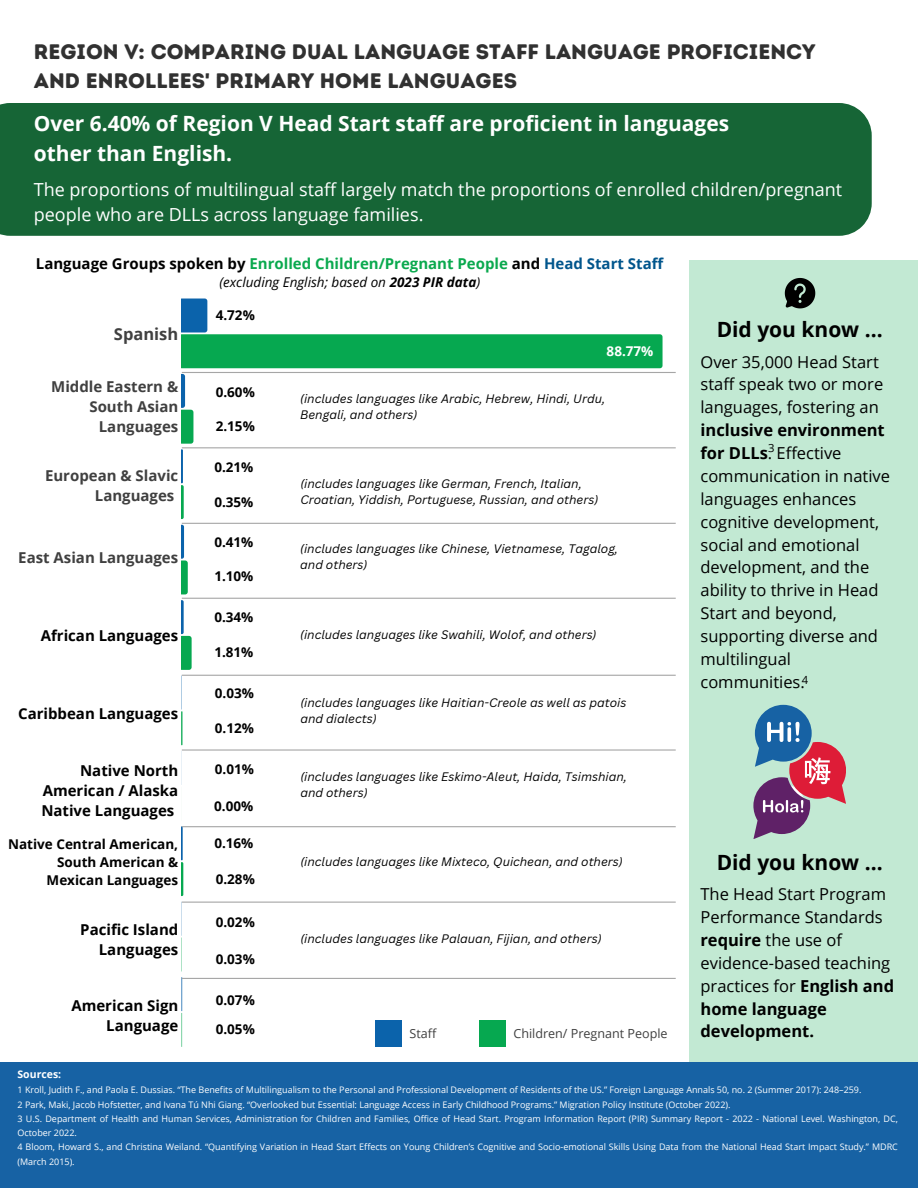
<style>
.page{position:relative;width:918px;height:1188px;background:#fff}
.page>*{position:absolute;margin:0;border:0;box-sizing:border-box;transform-origin:0 0}
.t1{font:21px/29.2px "Intro Rust Base";color:#313131}
.t2{font:700 21px/29.4px "Open Sans";color:#fff}
.t3{font:700 21px "Open Sans";color:#000}
.t4{font:18px/25px "Open Sans";color:#fff}
.t5{font:16.5px/22.8px "Open Sans";color:#000}
.t6{font:700 16.5px "Open Sans";color:#404040}
.t7{font:700 15px/20.2px "Open Sans";color:#000;text-align:right}
.t8{font:700 15px/20.2px "Open Sans";color:#404040;text-align:right}
.t9{font:700 15px "Open Sans";color:#0aa94e}
.t10{font:700 13.5px/18px "Open Sans";color:#000;text-align:right}
.t11{font:italic 13.5px "Open Sans";color:#000}
.t12{font:700 13.5px "Open Sans";color:#fff}
.t13{font:12.6px "Open Sans";color:#404040}
.t14{font:italic 12px/16px "Canva Sans";color:#000}
.t15{font:11.25px "Open Sans";color:#000}
.t16{font:700 10.5px "Open Sans";color:#fff}
.t17{font:9px/14.2px "Open Sans";color:#fff}
.s1{color:#000}
.s2{color:#00558c}
.s3{font-weight:700}
</style>
<div class="page">
<svg style="left:182px;top:299px;width:481px;height:69px"></svg>
<svg style="left:182px;top:374px;width:11px;height:145px"></svg>
<svg style="left:182px;top:525px;width:6px;height:69px"></svg>
<svg style="left:182px;top:600px;width:10px;height:70px"></svg>
<svg style="left:182px;top:711px;width:1px;height:34px"></svg>
<svg style="left:182px;top:827px;width:1px;height:69px"></svg>
<svg style="left:182px;top:977px;width:1px;height:70px"></svg>
<div style="left:376px;top:1021px;width:26px;height:26px;background:#0b63ab"></div>
<div style="left:480px;top:1021px;width:26px;height:26px;background:#06a850"></div>
<hr style="left:182px;top:372px;width:494px;height:1px;background:#a6a6a6">
<hr style="left:182px;top:447px;width:494px;height:1px;background:#a6a6a6">
<hr style="left:182px;top:523px;width:494px;height:1px;background:#a6a6a6">
<hr style="left:182px;top:598px;width:494px;height:1px;background:#a6a6a6">
<hr style="left:182px;top:675px;width:494px;height:1px;background:#a6a6a6">
<hr style="left:182px;top:749px;width:494px;height:2px;background:#a6a6a6">
<hr style="left:182px;top:826px;width:494px;height:1px;background:#a6a6a6">
<hr style="left:182px;top:902px;width:494px;height:1px;background:#a6a6a6">
<hr style="left:182px;top:978px;width:494px;height:1px;background:#a6a6a6">
<div style="left:689px;top:260px;width:229px;height:928px;background:#c2e9d3"></div>
<svg style="left:753px;top:705px;width:93px;height:134px"></svg>
<svg style="left:785px;top:278px;width:30px;height:30px"></svg>
<div style="left:0;top:1062px;width:918px;height:126px;background:#1762a4"></div>
<div style="left:0;top:103px;width:872px;height:133px;background:#166536"></div>
<h2 class="t1" style="left:34px;top:37px;width:783px">REGION V: COMPARING DUAL LANGUAGE STAFF LANGUAGE PROFICIENCY<br>AND ENROLLEES' PRIMARY HOME LANGUAGES</h2>
<p class="t2" style="left:34px;top:108px;width:697px">Over 6.40% of Region V Head Start staff are proficient in languages other than English.</p>
<p class="t4" style="left:34px;top:177px;width:810px">The proportions of multilingual staff largely match the proportions of enrolled children/pregnant people who are DLLs across language families.</p>
<h2 class="t9" style="left:36px;top:253px;width:629px"><span class="s1">Language Groups spoken by</span> Enrolled Children/Pregnant People <span class="s1">and</span> <span class="s2">Head Start Staff</span></h2>
<h2 class="t11" style="left:219px;top:272px;width:262px">(excluding English; based on <span class="s3">2023 PIR data</span>)</h2>
<h3 class="t6" style="left:114px;top:323px;width:66px">Spanish</h3>
<h3 class="t8" style="left:51px;top:376px;width:129px">Middle Eastern &amp;<br>South Asian<br>Languages</h3>
<h3 class="t8" style="left:45px;top:465px;width:135px">European &amp; Slavic<br>Languages</h3>
<h3 class="t8" style="left:18px;top:547px;width:161px">East Asian Languages</h3>
<h3 class="t7" style="left:41px;top:625px;width:139px">African Languages</h3>
<h3 class="t7" style="left:18px;top:703px;width:162px">Caribbean Languages</h3>
<h3 class="t7" style="left:41px;top:760px;width:139px;text-align:justify;text-indent:39px">Native North American / Alaska Native Languages</h3>
<h3 class="t10" style="left:8px;top:834px;width:172px">Native Central American,<br>South American &amp;<br>Mexican Languages</h3>
<h3 class="t7" style="left:80px;top:919px;width:100px">Pacific Island<br>Languages</h3>
<h3 class="t7" style="left:71px;top:995px;width:108px">American Sign<br>Language</h3>
<p class="t10" style="left:216px;top:305px;width:41px">4.72%</p>
<p class="t10" style="left:216px;top:382px;width:41px">0.60%</p>
<p class="t10" style="left:216px;top:416px;width:41px">2.15%</p>
<p class="t10" style="left:214px;top:458px;width:41px">0.21%</p>
<p class="t10" style="left:214px;top:493px;width:41px">0.35%</p>
<p class="t10" style="left:214px;top:533px;width:41px">0.41%</p>
<p class="t10" style="left:214px;top:567px;width:41px">1.10%</p>
<p class="t10" style="left:214px;top:608px;width:41px">0.34%</p>
<p class="t10" style="left:214px;top:643px;width:41px">1.81%</p>
<p class="t10" style="left:215px;top:684px;width:41px">0.03%</p>
<p class="t10" style="left:215px;top:718px;width:41px">0.12%</p>
<p class="t10" style="left:215px;top:759px;width:41px">0.01%</p>
<p class="t10" style="left:214px;top:796px;width:41px">0.00%</p>
<p class="t10" style="left:214px;top:834px;width:41px">0.16%</p>
<p class="t10" style="left:216px;top:870px;width:41px">0.28%</p>
<p class="t10" style="left:216px;top:913px;width:41px">0.02%</p>
<p class="t10" style="left:216px;top:950px;width:41px">0.03%</p>
<p class="t10" style="left:216px;top:990px;width:41px">0.07%</p>
<p class="t10" style="left:216px;top:1020px;width:41px">0.05%</p>
<p class="t12" style="left:607px;top:342px;width:48px">88.77%</p>
<h3 class="t14" style="left:300px;top:390px;width:307px">(includes languages like Arabic, Hebrew, Hindi, Urdu,<br>Bengali, and others)</h3>
<h3 class="t14" style="left:300px;top:476px;width:299px">(includes languages like German, French, Italian,<br>Croatian, Yiddish, Portuguese, Russian, and others)</h3>
<h3 class="t14" style="left:300px;top:541px;width:319px">(includes languages like Chinese, Vietnamese, Tagalog, and others)</h3>
<h3 class="t14" style="left:300px;top:626px;width:298px">(includes languages like Swahili, Wolof, and others)</h3>
<h3 class="t14" style="left:300px;top:694px;width:328px">(includes languages like Haitian-Creole as well as patois and dialects)</h3>
<h3 class="t14" style="left:300px;top:768px;width:328px">(includes languages like Eskimo-Aleut, Haida, Tsimshian, and others)</h3>
<h3 class="t14" style="left:300px;top:854px;width:324px">(includes languages like Mixteco, Quichean, and others)</h3>
<h3 class="t14" style="left:300px;top:931px;width:303px">(includes languages like Palauan, Fijian, and others)</h3>
<p class="t13" style="left:410px;top:1025px;width:28px">Staff</p>
<p class="t13" style="left:513px;top:1025px;width:156px">Children/ Pregnant People</p>
<p class="t3" style="left:717px;top:315px;width:167px">Did you know ...</p>
<p class="t5" style="left:701px;top:350px;width:191px">Over 35,000 Head Start staff speak two or more languages, fostering an <span class="s3">inclusive environment for DLLs</span>. Effective communication in native languages enhances cognitive development, social and emotional development, and the ability to thrive in Head<br>Start and beyond, supporting diverse and multilingual communities.<sup>4</sup></p>
<p class="t15" style="left:768px;top:440px;width:8px">3</p>
<p class="t3" style="left:717px;top:847px;width:167px">Did you know ...</p>
<p class="t5" style="left:701px;top:882px;width:195px">The Head Start Program<br>Performance Standards <span class="s3">require</span> the use of evidence-based teaching practices for <span class="s3">English and home language development.</span></p>
<p class="t16" style="left:18px;top:1066px;width:45px">Sources:</p>
<p class="t17" style="left:18px;top:1083px;width:882px">1 Kroll, Judith F., and Paola E. Dussias. “The Benefits of Multilingualism to the Personal and Professional Development of Residents of the US.” Foreign Language Annals 50, no. 2 (Summer 2017): 248–259.<br>2 Park, Maki, Jacob Hofstetter, and Ivana Tú Nhi Giang. “Overlooked but Essential: Language Access in Early Childhood Programs.” Migration Policy Institute (October 2022).<br>3 U.S. Department of Health and Human Services, Administration for Children and Families, Office of Head Start. Program Information Report (PIR) Summary Report - 2022 - National Level. Washington, DC, October 2022.<br>4 Bloom, Howard S., and Christina Weiland. “Quantifying Variation in Head Start Effects on Young Children’s Cognitive and Socio-emotional Skills Using Data from the National Head Start Impact Study.” MDRC (March 2015).</p>
</div>
